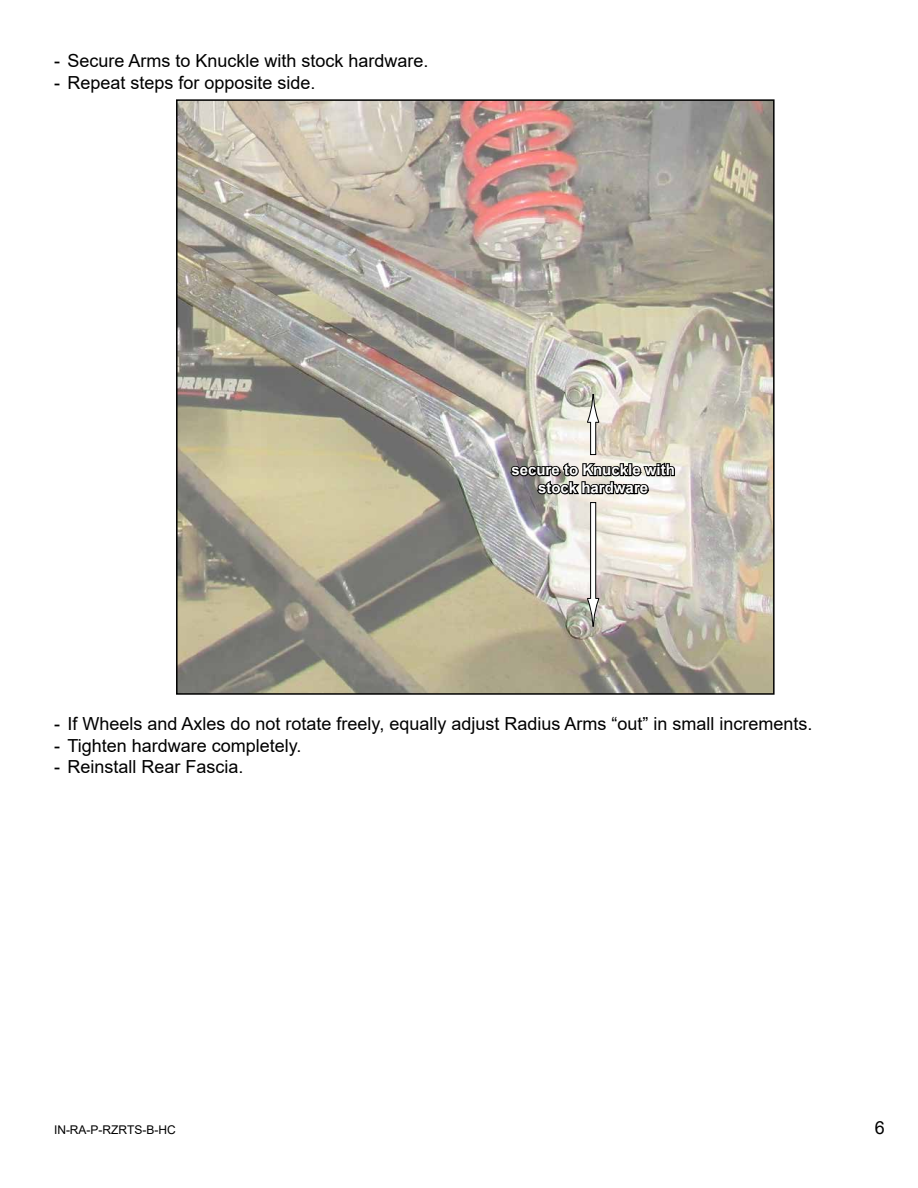
<style>
.page{position:relative;width:918px;height:1188px;background:#fff}
.page>*{position:absolute;margin:0;border:0;box-sizing:border-box;transform-origin:0 0}
.t1{font:18px "Arial";color:#000}
.t2{font:700 15px/18px "Arial";color:#fff;text-align:center}
.t3{font:12px "Arial";color:#000}
</style>
<div class="page">
<img style="left:179px;top:102px;width:593px;height:590px">
<svg style="left:509px;top:461px;width:167px;height:38px;background:#7f7e7b"></svg>
<div style="left:591px;top:503px;width:5px;height:96px;background:#fff"></div>
<div style="left:590px;top:502px;width:6px;height:97px;border:1px solid #000"></div>
<svg style="left:587px;top:598px;width:13px;height:29px"></svg>
<div style="left:591px;top:422px;width:5px;height:33px;background:#fff"></div>
<div style="left:590px;top:422px;width:6px;height:33px;border:1px solid #000"></div>
<svg style="left:587px;top:395px;width:13px;height:28px"></svg>
<p class="t1" style="left:54px;top:48px;width:376px">- Secure Arms to Knuckle with stock hardware.</p>
<p class="t1" style="left:54px;top:70px;width:263px">- Repeat steps for opposite side.</p>
<p class="t2" style="left:511px;top:461px;width:165px">secure to Knuckle with stock hardware</p>
<p class="t1" style="left:54px;top:712px;width:760px">- If Wheels and Axles do not rotate freely, equally adjust Radius Arms “out” in small increments.</p>
<p class="t1" style="left:54px;top:733px;width:249px">- Tighten hardware completely.</p>
<p class="t1" style="left:54px;top:755px;width:191px">- Reinstall Rear Fascia.</p>
<p class="t3" style="left:54px;top:1122px;width:123px">IN-RA-P-RZRTS-B-HC</p>
<p class="t1" style="left:875px;top:1115px;width:12px">6</p>
</div>
